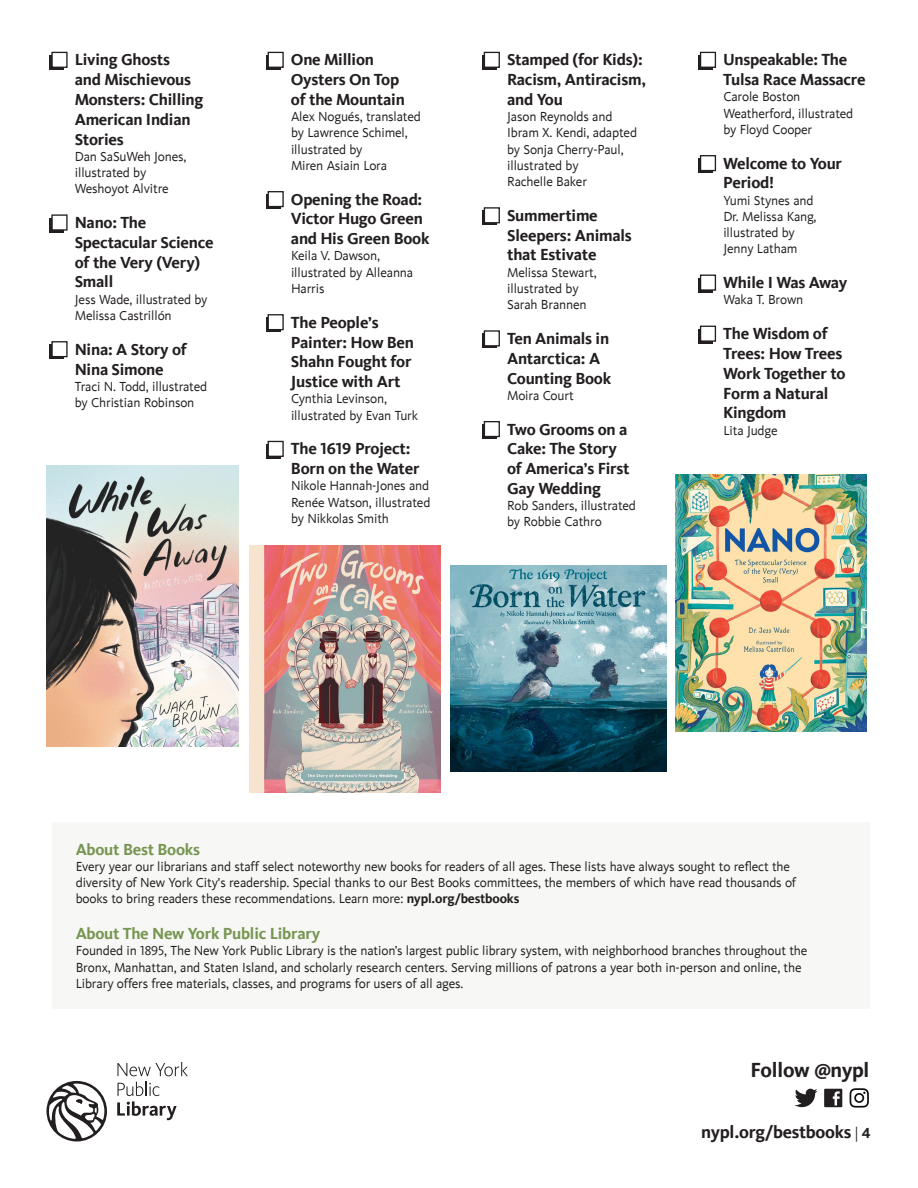
<style>
.page{position:relative;width:918px;height:1188px;background:#fff}
.page>*{position:absolute;margin:0;border:0;box-sizing:border-box;transform-origin:0 0}
.Genre{font:700 21px "Kievitfor NYPL";color:#231f20}
.Genre-2{font:700 18px "Kievitfor NYPL";color:#231f20}
.Book_Title{font:700 16.5px/19.8px "Kievitfor NYPL";color:#231f20}
.Author{font:700 16.5px "Kievitfor NYPL";color:#789652}
.Author-2{font:13.5px/16.2px "Kievitfor NYPL";color:#231f20}
.s1{font-weight:700}
.s2{font-weight:400;font-size:15px}
.s3{font-size:15px}
</style>
<div class="page">
<div style="left:50px;top:55px;width:14px;height:15px;background:#231f20"></div>
<div style="left:52px;top:52px;width:15px;height:15px;background:#fff"></div>
<div style="left:51px;top:52px;width:17px;height:16px;border:1px solid #231f20"></div>
<div style="left:50px;top:218px;width:14px;height:15px;background:#231f20"></div>
<div style="left:52px;top:215px;width:15px;height:15px;background:#fff"></div>
<div style="left:51px;top:214px;width:17px;height:17px;border:1px solid #231f20"></div>
<div style="left:50px;top:344px;width:14px;height:15px;background:#231f20"></div>
<div style="left:52px;top:342px;width:15px;height:15px;background:#fff"></div>
<div style="left:51px;top:341px;width:17px;height:16px;border:1px solid #231f20"></div>
<div style="left:266px;top:55px;width:15px;height:15px;background:#231f20"></div>
<div style="left:268px;top:52px;width:15px;height:15px;background:#fff"></div>
<div style="left:268px;top:52px;width:16px;height:16px;border:1px solid #231f20"></div>
<div style="left:266px;top:194px;width:15px;height:15px;background:#231f20"></div>
<div style="left:268px;top:192px;width:15px;height:15px;background:#fff"></div>
<div style="left:268px;top:191px;width:16px;height:16px;border:1px solid #231f20"></div>
<div style="left:266px;top:317px;width:15px;height:15px;background:#231f20"></div>
<div style="left:268px;top:315px;width:15px;height:15px;background:#fff"></div>
<div style="left:268px;top:314px;width:16px;height:16px;border:1px solid #231f20"></div>
<div style="left:266px;top:444px;width:15px;height:15px;background:#231f20"></div>
<div style="left:268px;top:441px;width:15px;height:15px;background:#fff"></div>
<div style="left:268px;top:441px;width:16px;height:16px;border:1px solid #231f20"></div>
<div style="left:482px;top:55px;width:15px;height:15px;background:#231f20"></div>
<div style="left:484px;top:52px;width:15px;height:15px;background:#fff"></div>
<div style="left:484px;top:52px;width:16px;height:16px;border:1px solid #231f20"></div>
<div style="left:482px;top:210px;width:15px;height:15px;background:#231f20"></div>
<div style="left:484px;top:208px;width:15px;height:15px;background:#fff"></div>
<div style="left:484px;top:207px;width:16px;height:16px;border:1px solid #231f20"></div>
<div style="left:482px;top:334px;width:15px;height:14px;background:#231f20"></div>
<div style="left:484px;top:331px;width:15px;height:15px;background:#fff"></div>
<div style="left:484px;top:330px;width:16px;height:16px;border:1px solid #231f20"></div>
<div style="left:482px;top:424px;width:15px;height:15px;background:#231f20"></div>
<div style="left:484px;top:422px;width:15px;height:15px;background:#fff"></div>
<div style="left:484px;top:421px;width:16px;height:16px;border:1px solid #231f20"></div>
<div style="left:698px;top:55px;width:15px;height:15px;background:#231f20"></div>
<div style="left:701px;top:52px;width:14px;height:15px;background:#fff"></div>
<div style="left:700px;top:52px;width:16px;height:16px;border:1px solid #231f20"></div>
<div style="left:698px;top:158px;width:15px;height:15px;background:#231f20"></div>
<div style="left:701px;top:156px;width:14px;height:15px;background:#fff"></div>
<div style="left:700px;top:155px;width:16px;height:16px;border:1px solid #231f20"></div>
<div style="left:698px;top:278px;width:15px;height:15px;background:#231f20"></div>
<div style="left:701px;top:275px;width:14px;height:15px;background:#fff"></div>
<div style="left:700px;top:275px;width:16px;height:16px;border:1px solid #231f20"></div>
<div style="left:698px;top:329px;width:15px;height:15px;background:#231f20"></div>
<div style="left:701px;top:326px;width:14px;height:15px;background:#fff"></div>
<div style="left:700px;top:326px;width:16px;height:16px;border:1px solid #231f20"></div>
<svg style="left:117px;top:1062px;width:71px;height:14px"></svg>
<svg style="left:117px;top:1082px;width:60px;height:38px"></svg>
<svg style="left:47px;top:1081px;width:60px;height:60px"></svg>
<svg style="left:824px;top:1089px;width:18px;height:18px"></svg>
<svg style="left:795px;top:1089px;width:22px;height:18px"></svg>
<svg style="left:850px;top:1088px;width:19px;height:20px"></svg>
<div style="left:52px;top:822px;width:817px;height:187px;background:#f7f8f5"></div>
<img style="left:450px;top:565px;width:216px;height:206px">
<img style="left:47px;top:466px;width:191px;height:281px">
<img style="left:675px;top:474px;width:192px;height:258px">
<img style="left:249px;top:546px;width:192px;height:246px">
<p class="Book_Title" style="left:75px;top:50px;width:130px">Living Ghosts<br>and Mischievous<br>Monsters: Chilling<br>American Indian<br>Stories</p>
<p class="Author-2" style="left:75px;top:148px;width:113px">Dan SaSuWeh Jones, illustrated by<br>Weshoyot Alvitre</p>
<p class="Book_Title" style="left:75px;top:213px;width:140px">Nano: The<br>Spectacular Science of the Very (Very)<br>Small</p>
<p class="Author-2" style="left:75px;top:291px;width:134px">Jess Wade, illustrated by<br>Melissa Castrillón</p>
<p class="Book_Title" style="left:75px;top:339px;width:114px">Nina: A Story of<br>Nina Simone</p>
<p class="Author-2" style="left:75px;top:378px;width:134px">Traci N. Todd, illustrated by Christian Robinson</p>
<p class="Book_Title" style="left:291px;top:50px;width:115px">One Million<br>Oysters On Top of the Mountain</p>
<p class="Author-2" style="left:291px;top:109px;width:131px">Alex Nogués, translated by Lawrence Schimel, illustrated by<br>Miren Asiain Lora</p>
<p class="Book_Title" style="left:291px;top:189px;width:140px">Opening the Road:<br>Victor Hugo Green and His Green Book</p>
<p class="Author-2" style="left:291px;top:248px;width:124px">Keila V. Dawson, illustrated by Alleanna<br>Harris</p>
<p class="Book_Title" style="left:291px;top:312px;width:124px">The People’s<br>Painter: How Ben<br>Shahn Fought for<br>Justice with Art</p>
<p class="Author-2" style="left:291px;top:391px;width:128px">Cynthia Levinson, illustrated by Evan Turk</p>
<p class="Book_Title" style="left:291px;top:439px;width:130px">The 1619 Project:<br>Born on the Water</p>
<p class="Author-2" style="left:291px;top:478px;width:141px;text-align:justify">Nikole Hannah-Jones and Renée Watson, illustrated by Nikkolas Smith</p>
<p class="Book_Title" style="left:507px;top:50px;width:140px">Stamped (for Kids):<br>Racism, Antiracism, and You</p>
<p class="Author-2" style="left:507px;top:109px;width:131px">Jason Reynolds and<br>Ibram X. Kendi, adapted by Sonja Cherry-Paul, illustrated by<br>Rachelle Baker</p>
<p class="Book_Title" style="left:507px;top:205px;width:126px">Summertime<br>Sleepers: Animals that Estivate</p>
<p class="Author-2" style="left:507px;top:264px;width:91px">Melissa Stewart, illustrated by<br>Sarah Brannen</p>
<p class="Book_Title" style="left:507px;top:328px;width:105px">Ten Animals in<br>Antarctica: A<br>Counting Book</p>
<p class="Author-2" style="left:507px;top:387px;width:68px">Moira Court</p>
<p class="Book_Title" style="left:507px;top:419px;width:124px">Two Grooms on a<br>Cake: The Story of America’s First<br>Gay Wedding</p>
<p class="Author-2" style="left:507px;top:498px;width:130px">Rob Sanders, illustrated by Robbie Cathro</p>
<p class="Book_Title" style="left:723px;top:50px;width:144px">Unspeakable: The<br>Tulsa Race Massacre</p>
<p class="Author-2" style="left:723px;top:89px;width:131px">Carole Boston<br>Weatherford, illustrated by Floyd Cooper</p>
<p class="Book_Title" style="left:723px;top:153px;width:120px">Welcome to Your<br>Period!</p>
<p class="Author-2" style="left:723px;top:192px;width:95px">Yumi Stynes and<br>Dr. Melissa Kang, illustrated by<br>Jenny Latham</p>
<p class="Book_Title" style="left:723px;top:273px;width:125px">While I Was Away</p>
<p class="Author-2" style="left:723px;top:292px;width:81px">Waka T. Brown</p>
<p class="Book_Title" style="left:723px;top:324px;width:124px">The Wisdom of<br>Trees: How Trees<br>Work Together to<br>Form a Natural<br>Kingdom</p>
<p class="Author-2" style="left:723px;top:422px;width:56px">Lita Judge</p>
<p class="Author" style="left:76px;top:839px;width:126px">About Best Books</p>
<p class="Author-2" style="left:76px;top:858px;width:722px">Every year our librarians and staff select noteworthy new books for readers of all ages. These lists have always sought to reflect the diversity of New York City's readership. Special thanks to our Best Books committees, the members of which have read thousands of books to bring readers these recommendations. Learn more: <span class="s1">nypl.org/bestbooks</span></p>
<p class="Author" style="left:76px;top:924px;width:246px">About The New York Public Library</p>
<p class="Author-2" style="left:76px;top:943px;width:733px">Founded in 1895, The New York Public Library is the nation’s largest public library system, with neighborhood branches throughout the<br>Bronx, Manhattan, and Staten Island, and scholarly research centers. Serving millions of patrons a year both in-person and online, the<br>Library offers free materials, classes, and programs for users of all ages.</p>
<p class="Genre" style="left:751px;top:1058px;width:120px">Follow @nypl</p>
<p class="Genre-2" style="left:701px;top:1121px;width:171px">nypl.org/bestbooks <span class="s2">|</span> <span class="s3">4</span></p>
</div>
